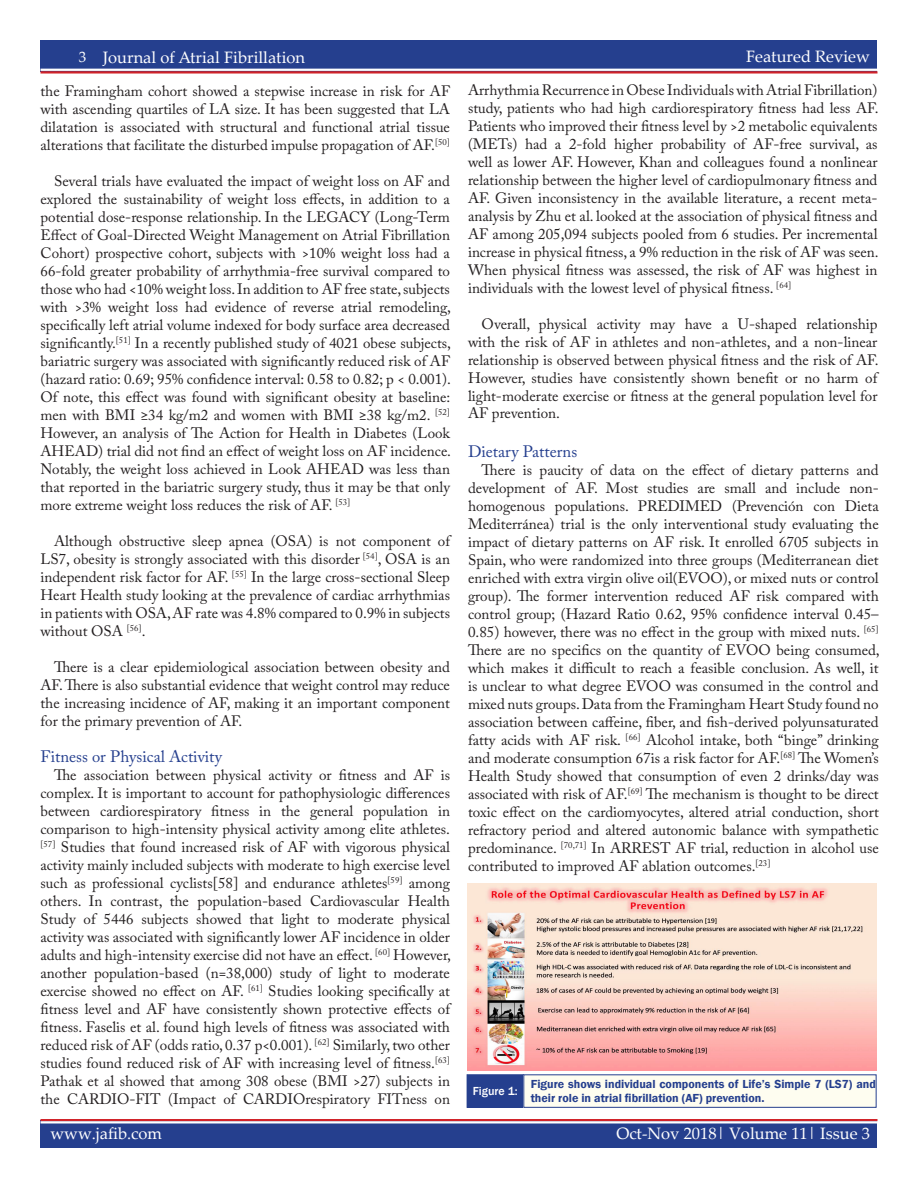
<style>
.page{position:relative;width:918px;height:1188px;background:#fff}
.page>*{position:absolute;margin:0;border:0;box-sizing:border-box;transform-origin:0 0}
.white_header_for_blu{font:16.5px "Palatino Linotype";color:#fff}
._10_Body_Text{font:16.5px "Adobe Caslon Pro";color:#253f8e}
._10_Body_Text-2{font:15px/18px "Adobe Caslon Pro";color:#231f20;text-align:justify}
.Figure_Title{font:600 12px/14.4px "Franklin Gothic";color:#253f8e}
.Figure{font:500 12px "Franklin Gothic";color:#fff}
</style>
<div class="page">
<div style="left:40px;top:1120px;width:838px;height:28px;background:#253f8e"></div>
<hr style="left:40px;top:1119px;width:838px;height:2px;background:#d1232a">
<hr style="left:40px;top:1121px;width:838px;height:3px;background:#fff">
<div style="left:40px;top:40px;width:838px;height:32px;background:#253f8e"></div>
<hr style="left:40px;top:71px;width:838px;height:3px;background:#d1232a">
<hr style="left:40px;top:69px;width:838px;height:2px;background:#fff">
<img style="left:468px;top:883px;width:409px;height:188px">
<div style="left:467px;top:1075px;width:56px;height:32px;background:#253f8e"></div>
<div style="left:467px;top:1075px;width:57px;height:33px;border:1px solid #253f8e"></div>
<div style="left:524px;top:1075px;width:352px;height:32px;background:#fefdf0"></div>
<div style="left:524px;top:1075px;width:352px;height:33px;border:1px solid #253f8e"></div>
<p class="white_header_for_blu" style="left:746px;top:45px;width:125px">Featured Review</p>
<p class="_10_Body_Text-2" style="left:468px;top:81px;width:412px">Arrhythmia Recurrence in Obese Individuals with Atrial Fibrillation) study, patients who had high cardiorespiratory fitness had less AF.<br>Patients who improved their fitness level by &gt;2 metabolic equivalents (METs) had a 2-fold higher probability of AF-free survival, as well as lower AF. However, Khan and colleagues found a nonlinear relationship between the higher level of cardiopulmonary fitness and AF. Given inconsistency in the available literature, a recent meta&shy;analysis by Zhu et al. looked at the association of physical fitness and AF among 205,094 subjects pooled from 6 studies. Per incremental increase in physical fitness, a 9% reduction in the risk of AF was seen.<br>When physical fitness was assessed, the risk of AF was highest in individuals with the lowest level of physical fitness. <sup>[64]</sup></p>
<p class="_10_Body_Text-2" style="left:468px;top:315px;width:412px;text-indent:14px">Overall, physical activity may have a U-shaped relationship with the risk of AF in athletes and non-athletes, and a non-linear relationship is observed between physical fitness and the risk of AF.<br>However, studies have consistently shown benefit or no harm of light-moderate exercise or fitness at the general population level for</p>
<p class="white_header_for_blu" style="left:79px;top:48px;width:228px"><sup>3</sup> Journal of Atrial Fibrillation</p>
<p class="white_header_for_blu" style="left:746px;top:47px;width:125px">Featured Review</p>
<p class="_10_Body_Text-2" style="left:40px;top:82px;width:411px">the Framingham cohort showed a stepwise increase in risk for AF with ascending quartiles of LA size. It has been suggested that LA dilatation is associated with structural and functional atrial tissue alterations that facilitate the disturbed impulse propagation of AF.<sup>[50]</sup></p>
<p class="_10_Body_Text-2" style="left:40px;top:172px;width:412px;text-indent:14px">Several trials have evaluated the impact of weight loss on AF and explored the sustainability of weight loss effects, in addition to a potential dose-response relationship. In the LEGACY (Long-Term Effect of Goal-Directed Weight Management on Atrial Fibrillation Cohort) prospective cohort, subjects with &gt;10% weight loss had a 66-fold greater probability of arrhythmia-free survival compared to those who had &lt;10% weight loss. In addition to AF free state, subjects with &gt;3% weight loss had evidence of reverse atrial remodeling, specifically left atrial volume indexed for body surface area decreased significantly.<sup>[51]</sup> In a recently published study of 4021 obese subjects, bariatric surgery was associated with significantly reduced risk of AF (hazard ratio: 0.69; 95% confidence interval: 0.58 to 0.82; p &lt; 0.001).<br>Of note, this effect was found with significant obesity at baseline: men with BMI ≥34 kg/m2 and women with BMI ≥38 kg/m2. <sup>[52] </sup>However, an analysis of The Action for Health in Diabetes (Look AHEAD) trial did not find an effect of weight loss on AF incidence.<br>Notably, the weight loss achieved in Look AHEAD was less than that reported in the bariatric surgery study, thus it may be that only more extreme weight loss reduces the risk of AF. <sup>[53]</sup></p>
<p class="_10_Body_Text-2" style="left:40px;top:532px;width:411px;text-indent:14px">Although obstructive sleep apnea (OSA) is not component of LS7, obesity is strongly associated with this disorder <sup>[54]</sup>, OSA is an independent risk factor for AF. <sup>[55]</sup> In the large cross-sectional Sleep Heart Health study looking at the prevalence of cardiac arrhythmias in patients with OSA, AF rate was 4.8% compared to 0.9% in subjects without OSA <sup>[56]</sup>.</p>
<p class="_10_Body_Text-2" style="left:40px;top:658px;width:411px;text-indent:14px">There is a clear epidemiological association between obesity and AF. There is also substantial evidence that weight control may reduce the increasing incidence of AF, making it an important component for the primary prevention of AF.</p>
<p class="_10_Body_Text" style="left:40px;top:747px;width:183px">Fitness or Physical Activity</p>
<p class="_10_Body_Text-2" style="left:40px;top:766px;width:412px;text-indent:14px">The association between physical activity or fitness and AF is complex. It is important to account for pathophysiologic differences between cardiorespiratory fitness in the general population in comparison to high-intensity physical activity among elite athletes. <sup>[57]</sup> Studies that found increased risk of AF with vigorous physical activity mainly included subjects with moderate to high exercise level such as professional cyclists[58] and endurance athletes<sup>[59]</sup> among others. In contrast, the population-based Cardiovascular Health Study of 5446 subjects showed that light to moderate physical activity was associated with significantly lower AF incidence in older adults and high-intensity exercise did not have an effect. <sup>[60]</sup> However, another population-based (n=38,000) study of light to moderate exercise showed no effect on AF. <sup>[61]</sup> Studies looking specifically at fitness level and AF have consistently shown protective effects of fitness. Faselis et al. found high levels of fitness was associated with reduced risk of AF (odds ratio, 0.37 p&lt;0.001). <sup>[62]</sup> Similarly, two other studies found reduced risk of AF with increasing level of fitness.<sup>[63] </sup>Pathak et al showed that among 308 obese (BMI &gt;27) subjects in the CARDIO-FIT (Impact of CARDIOrespiratory FITness on</p>
<p class="_10_Body_Text-2" style="left:468px;top:404px;width:93px">AF prevention.</p>
<p class="_10_Body_Text" style="left:468px;top:442px;width:111px">Dietary Patterns</p>
<p class="_10_Body_Text-2" style="left:468px;top:461px;width:413px;text-indent:14px">There is paucity of data on the effect of dietary patterns and development of AF. Most studies are small and include non&shy;homogenous populations. PREDIMED (Prevención con Dieta Mediterránea) trial is the only interventional study evaluating the impact of dietary patterns on AF risk. It enrolled 6705 subjects in Spain, who were randomized into three groups (Mediterranean diet enriched with extra virgin olive oil(EVOO), or mixed nuts or control group). The former intervention reduced AF risk compared with control group; (Hazard Ratio 0.62, 95% confidence interval 0.45– 0.85) however, there was no effect in the group with mixed nuts. <sup>[65] </sup>There are no specifics on the quantity of EVOO being consumed, which makes it difficult to reach a feasible conclusion. As well, it is unclear to what degree EVOO was consumed in the control and mixed nuts groups. Data from the Framingham Heart Study found no association between caffeine, fiber, and fish-derived polyunsaturated fatty acids with AF risk. <sup>[66]</sup> Alcohol intake, both “binge” drinking and moderate consumption 67is a risk factor for AF.<sup>[68]</sup> The Women’s Health Study showed that consumption of even 2 drinks/day was associated with risk of AF.<sup>[69]</sup> The mechanism is thought to be direct toxic effect on the cardiomyocytes, altered atrial conduction, short refractory period and altered autonomic balance with sympathetic predominance. <sup>[70,71]</sup> In ARREST AF trial, reduction in alcohol use contributed to improved AF ablation outcomes.<sup>[23]</sup></p>
<p class="Figure" style="left:473px;top:1084px;width:46px">Figure 1:</p>
<p class="Figure_Title" style="left:531px;top:1077px;width:347px">Figure shows individual components of Life’s Simple 7 (LS7) and their role in atrial fibrillation (AF) prevention.</p>
<p class="white_header_for_blu" style="left:51px;top:1122px;width:113px">www.jafib.com</p>
<p class="white_header_for_blu" style="left:616px;top:1122px;width:255px">Oct-Nov 2018| Volume 11| Issue 3</p>
</div>
